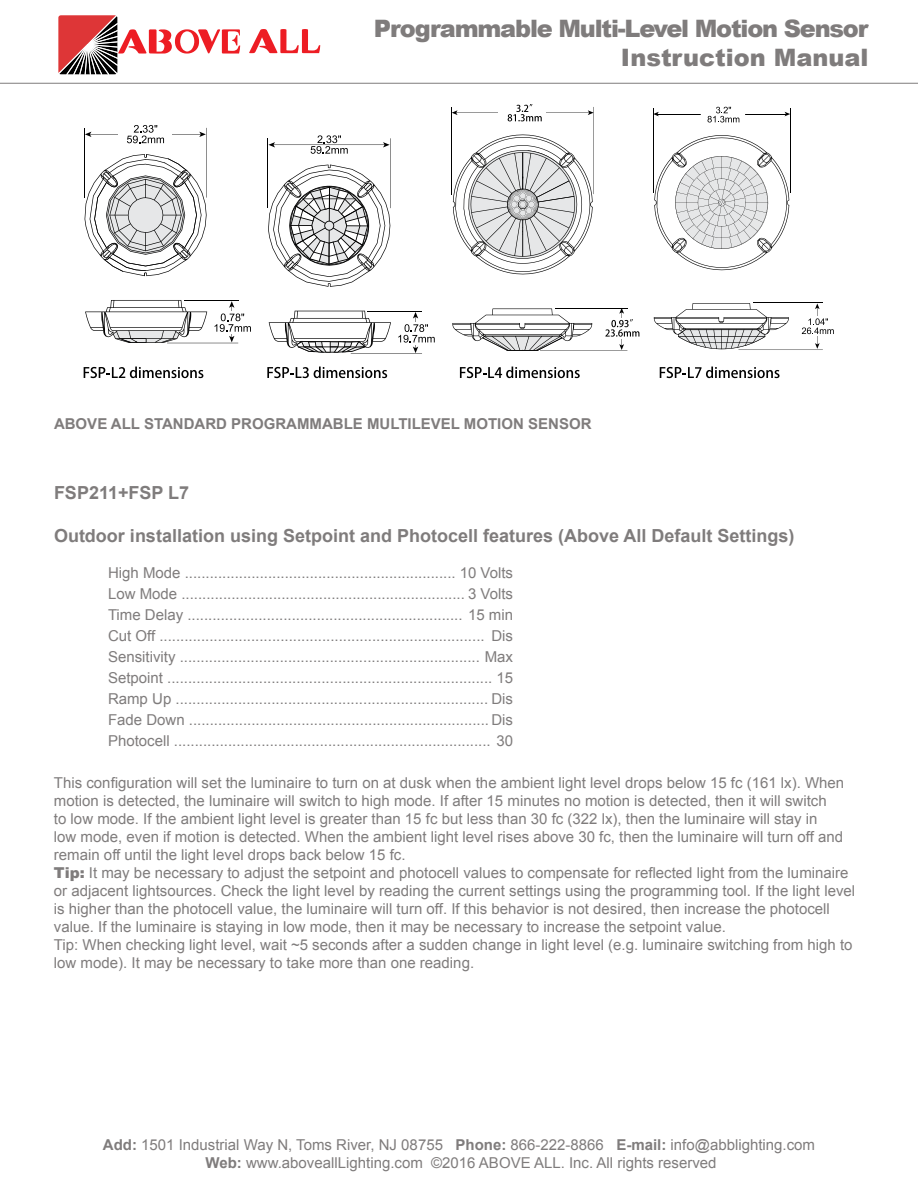
<style>
.page{position:relative;width:918px;height:1188px;background:#fff}
.page>*{position:absolute;margin:0;border:0;box-sizing:border-box;transform-origin:0 0}
.t1{font:900 24px/28.8px "Arial";letter-spacing:-.05em;color:#7f7c7c;text-align:right}
.t2{font:700 18px "Arial";color:#7f7c7c}
.t3{font:15px/18px "Arial";color:#7f7c7c}
.t4{font:700 15px "Arial";color:#7f7c7c}
.s1{font-weight:900}
.s2{font-weight:700}
</style>
<div class="page">
<svg style="left:58px;top:15px;width:182px;height:59px"></svg>
<svg style="left:249px;top:29px;width:71px;height:24px"></svg>
<hr style="left:0;top:83px;width:918px;height:1px;background:#7f7c7c">
<svg style="left:84px;top:367px;width:119px;height:11px"></svg>
<svg style="left:267px;top:367px;width:120px;height:11px"></svg>
<svg style="left:460px;top:367px;width:120px;height:11px"></svg>
<hr style="left:84px;top:128px;width:1px;height:70px;background:#000">
<hr style="left:206px;top:128px;width:1px;height:70px;background:#000">
<hr style="left:90px;top:134px;width:111px;height:1px;background:#000">
<svg style="left:199px;top:132px;width:7px;height:5px"></svg>
<svg style="left:85px;top:132px;width:6px;height:5px"></svg>
<div style="left:119px;top:127px;width:53px;height:14px;background:#fff"></div>
<svg style="left:127px;top:125px;width:37px;height:18px"></svg>
<hr style="left:184px;top:300px;width:54px;height:1px;background:#000">
<hr style="left:167px;top:343px;width:71px;height:1px;background:#000">
<hr style="left:232px;top:306px;width:1px;height:32px;background:#000">
<svg style="left:229px;top:301px;width:5px;height:7px"></svg>
<div style="left:207px;top:311px;width:42px;height:23px;background:#fff"></div>
<svg style="left:215px;top:314px;width:36px;height:28px"></svg>
<svg style="left:85px;top:154px;width:122px;height:189px"></svg>
<svg style="left:268px;top:165px;width:122px;height:122px"></svg>
<hr style="left:268px;top:138px;width:1px;height:70px;background:#000">
<hr style="left:390px;top:138px;width:1px;height:70px;background:#000">
<hr style="left:273px;top:145px;width:112px;height:1px;background:#000">
<svg style="left:383px;top:142px;width:7px;height:5px"></svg>
<svg style="left:268px;top:142px;width:7px;height:5px"></svg>
<svg style="left:311px;top:135px;width:37px;height:19px"></svg>
<hr style="left:368px;top:311px;width:54px;height:1px;background:#000">
<hr style="left:351px;top:354px;width:71px;height:1px;background:#000">
<svg style="left:398px;top:312px;width:37px;height:41px"></svg>
<svg style="left:269px;top:311px;width:122px;height:42px"></svg>
<hr style="left:452px;top:107px;width:1px;height:87px;background:#000">
<hr style="left:593px;top:107px;width:1px;height:87px;background:#000">
<hr style="left:456px;top:113px;width:134px;height:1px;background:#000">
<svg style="left:588px;top:110px;width:6px;height:5px"></svg>
<svg style="left:452px;top:110px;width:6px;height:5px"></svg>
<div style="left:498px;top:106px;width:48px;height:13px;background:#fff"></div>
<svg style="left:508px;top:104px;width:34px;height:17px"></svg>
<hr style="left:555px;top:308px;width:72px;height:1px;background:#000">
<hr style="left:540px;top:350px;width:87px;height:1px;background:#000">
<hr style="left:621px;top:312px;width:1px;height:34px;background:#000">
<svg style="left:619px;top:344px;width:5px;height:6px"></svg>
<div style="left:600px;top:319px;width:37px;height:20px;background:#fff"></div>
<svg style="left:605px;top:308px;width:34px;height:29px"></svg>
<svg style="left:453px;top:135px;width:140px;height:139px"></svg>
<svg style="left:452px;top:309px;width:140px;height:42px"></svg>
<svg style="left:660px;top:367px;width:120px;height:11px"></svg>
<hr style="left:657px;top:114px;width:129px;height:1px;background:#000">
<svg style="left:785px;top:112px;width:5px;height:4px"></svg>
<svg style="left:654px;top:112px;width:5px;height:4px"></svg>
<hr style="left:653px;top:108px;width:1px;height:85px;background:#000">
<hr style="left:790px;top:108px;width:1px;height:85px;background:#000">
<svg style="left:701px;top:106px;width:44px;height:17px"></svg>
<hr style="left:753px;top:303px;width:70px;height:1px;background:#000">
<hr style="left:817px;top:308px;width:1px;height:37px;background:#000">
<hr style="left:738px;top:350px;width:85px;height:1px;background:#000">
<svg style="left:815px;top:343px;width:5px;height:6px"></svg>
<svg style="left:815px;top:303px;width:5px;height:6px"></svg>
<div style="left:796px;top:316px;width:36px;height:20px;background:#fff"></div>
<svg style="left:802px;top:318px;width:32px;height:16px"></svg>
<svg style="left:654px;top:135px;width:135px;height:215px"></svg>
<h1 class="t1" style="left:374px;top:13px;width:496px">Programmable Multi-Level Motion Sensor<br>Instruction Manual</h1>
<p class="t4" style="left:54px;top:413px;width:539px">ABOVE ALL STANDARD PROGRAMMABLE MULTILEVEL MOTION SENSOR</p>
<p class="t2" style="left:54px;top:481px;width:137px">FSP211+FSP L7</p>
<p class="t2" style="left:54px;top:524px;width:742px">Outdoor installation using Setpoint and Photocell features (Above All Default Settings)</p>
<p class="t3" style="left:108px;top:563px;width:407px;line-height:21px">High Mode ................................................................. 10 Volts Low Mode .................................................................... 3 Volts Time Delay .................................................................. 15 min Cut Off ..............................................................................<br>Sensitivity ........................................................................ Max Setpoint .............................................................................. 15<br>Ramp Up ........................................................................... Dis Fade Down ........................................................................ Dis Photocell ............................................................................ 30</p>
<p class="t3" style="left:491px;top:627px;width:23px">Dis</p>
<p class="t3" style="left:54px;top:774px;width:803px">This configuration will set the luminaire to turn on at dusk when the ambient light level drops below 15 fc (161 lx). When motion is detected, the luminaire will switch to high mode. If after 15 minutes no motion is detected, then it will switch<br>to low mode. If the ambient light level is greater than 15 fc but less than 30 fc (322 lx), then the luminaire will stay in<br>low mode, even if motion is detected. When the ambient light level rises above 30 fc, then the luminaire will turn off and remain off until the light level drops back below 15 fc.<br><span class="s1">Tip:</span> It may be necessary to adjust the setpoint and photocell values to compensate for reflected light from the luminaire or adjacent lightsources. Check the light level by reading the current settings using the programming tool. If the light level is higher than the photocell value, the luminaire will turn off. If this behavior is not desired, then increase the photocell value. If the luminaire is staying in low mode, then it may be necessary to increase the setpoint value.<br>Tip: When checking light level, wait ~5 seconds after a sudden change in light level (e.g. luminaire switching from high to low mode). It may be necessary to take more than one reading.</p>
<p class="t3" style="left:103px;top:1136px;width:714px;text-align:center"><span class="s2">Add:</span> 1501 Industrial Way N, Toms River, NJ 08755 <span class="s2">Phone:</span> 866-222-8866 <span class="s2">E-mail:</span> info@abblighting.com<br><span class="s2">Web:</span> www.aboveallLighting.com ©2016 ABOVE ALL. Inc. All rights reserved</p>
</div>
